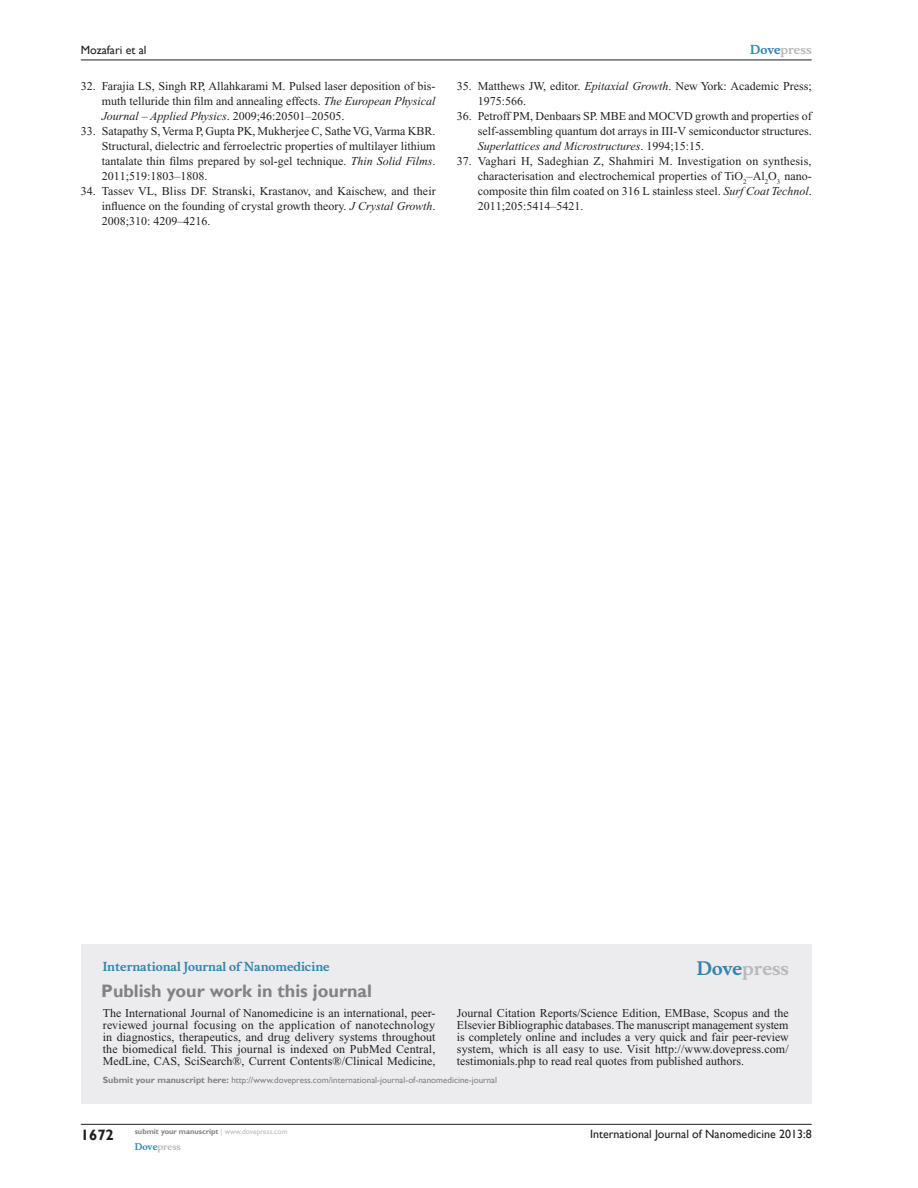
<style>
.page{position:relative;width:918px;height:1188px;background:#fff}
.page>*{position:absolute;margin:0;border:0;box-sizing:border-box;transform-origin:0 0}
.PromBx-H1{font:700 18px "Gill Sans";color:#808285}
.PromBx-Brand{font:700 18px "Musee";color:#b8b9bc}
.t1{font:700 15px "Gill Sans";color:#231f20}
.RefNL2{font:12px/15px "Times New Roman";color:#231f20;text-align:justify}
.PromBx-Tx{font:12px/12px "Times New Roman";color:#231f20;text-align:justify}
.t2{font:12px "Gill Sans";color:#231f20}
.PromBx-JrnlName{font:700 12px "Musee";color:#3485ae}
.t3{font:700 12px "Musee";color:#b8b9bc}
.PromBx-SubmitMssWebA{font:9px "Gill Sans";color:#808285}
.t4{font:700 9px "Musee";color:#b8b9bc}
.t5{font:700 7.5px "Gill Sans";color:#808285}
.s1{font-style:italic}
.s2{color:#3485ae}
.s3{font-weight:700}
.s4{font-weight:400;color:#b8b9bc}
</style>
<div class="page">
<div style="left:81px;top:944px;width:731px;height:159px;background:#ececee"></div>
<hr style="left:81px;top:1124px;width:731px;height:1px;background:#231f20">
<hr style="left:81px;top:60px;width:731px;height:1px;background:#231f20">
<p class="t2" style="left:81px;top:43px;width:67px">Mozafari et al</p>
<p class="RefNL2" style="left:102px;top:79px;width:335px;text-indent:-21px">32. Farajia LS, Singh RP, Allahkarami M. Pulsed laser deposition of bis&shy;muth telluride thin film and annealing effects. <span class="s1">The European Physical Journal – Applied Physics</span>. 2009;46:20501–20505.</p>
<p class="RefNL2" style="left:102px;top:124px;width:335px;text-indent:-21px">33. Satapathy S, Verma P, Gupta PK, Mukherjee C, Sathe VG, Varma KBR.<br>Structural, dielectric and ferroelectric properties of multilayer lithium tantalate thin films prepared by sol-gel technique. <span class="s1">Thin Solid Films</span>.<br>2011;519:1803–1808.</p>
<p class="RefNL2" style="left:102px;top:184px;width:335px;text-indent:-21px">34. Tassev VL, Bliss DF. Stranski, Krastanov, and Kaischew, and their influence on the founding of crystal growth theory. <span class="s1">J Crystal Growth</span>.<br>2008;310: 4209–4216.</p>
<p class="t3" style="left:750px;top:43px;width:63px"><span class="s2">Dove</span>press</p>
<p class="RefNL2" style="left:478px;top:79px;width:335px;text-indent:-21px">35. Matthews JW, editor. <span class="s1">Epitaxial Growth</span>. New York: Academic Press;<br>1975:566.</p>
<p class="RefNL2" style="left:478px;top:109px;width:335px;text-indent:-21px">36. Petroff PM, Denbaars SP. MBE and MOCVD growth and properties of self-assembling quantum dot arrays in III-V semiconductor structures.<br><span class="s1">Superlattices and Microstructures</span>. 1994;15:15.</p>
<p class="RefNL2" style="left:478px;top:154px;width:335px;text-indent:-21px">37. Vaghari H, Sadeghian Z, Shahmiri M. Investigation on synthesis, characterisation and electrochemical properties of TiO<sub>2</sub>–Al<sub>2</sub>O<sub>3</sub> nano&shy;composite thin film coated on 316 L stainless steel. <span class="s1">Surf Coat Technol</span>.<br>2011;205:5414–5421.</p>
<p class="PromBx-JrnlName" style="left:103px;top:959px;width:228px">International Journal of Nanomedicine</p>
<p class="PromBx-H1" style="left:101px;top:980px;width:272px">Publish your work in this journal</p>
<p class="PromBx-Brand" style="left:697px;top:958px;width:94px"><span class="s2">Dove</span>press</p>
<p class="PromBx-Tx" style="left:103px;top:1007px;width:334px">The International Journal of Nanomedicine is an international, peer&shy;reviewed journal focusing on the application of nanotechnology in diagnostics, therapeutics, and drug delivery systems throughout the biomedical field. This journal is indexed on PubMed Central, MedLine, CAS, SciSearch®, Current Contents®/Clinical Medicine,</p>
<p class="PromBx-Tx" style="left:457px;top:1007px;width:333px">Journal Citation Reports/Science Edition, EMBase, Scopus and the Elsevier Bibliographic databases. The manuscript management system is completely online and includes a very quick and fair peer-review system, which is all easy to use. Visit http://www.dovepress.com/ testimonials.php to read real quotes from published authors.</p>
<p class="PromBx-SubmitMssWebA" style="left:103px;top:1075px;width:396px"><span class="s3">Submit your manuscript here:</span> http://www.dovepress.com/international-journal-of-nanomedicine-journal</p>
<p class="t1" style="left:81px;top:1126px;width:35px">1672</p>
<p class="t5" style="left:135px;top:1127px;width:154px">submit your manuscript <span class="s4">| www.dovepress.com</span></p>
<p class="t4" style="left:135px;top:1141px;width:48px"><span class="s2">Dove</span>press</p>
<p class="t2" style="left:590px;top:1127px;width:223px">International Journal of Nanomedicine 2013:8</p>
</div>
